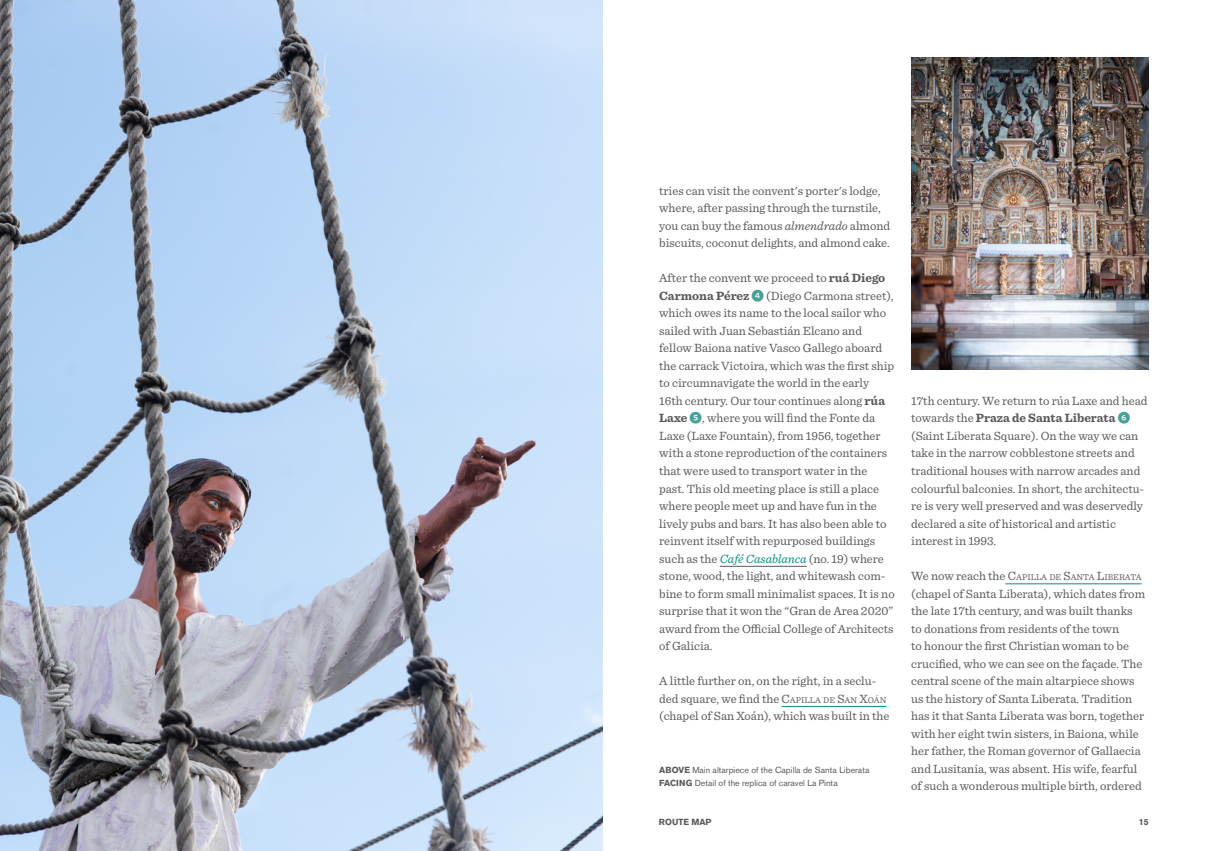
<style>
.page{position:relative;width:1205px;height:851px;background:#fff}
.page>*{position:absolute;margin:0;border:0;box-sizing:border-box;transform-origin:0 0}
.t1{font:12.5px/17.5px "Sentinel";color:#58595b}
.t2{font:8.75px/13.8px "Akzidenz Grotesk BE";color:#58595b}
.t3{font:8.75px "Sentinel";color:#58595b}
.t4{font:700 8.75px "Akzidenz Grotesk BE";color:#58595b}
.s1{font-style:italic}
.s2{font-weight:700}
.s3{font-family:"Whitney Index Black Round Bd";color:#45a096}
.s4{font-style:italic;color:#009184}
.s5{font-style:inherit}
.s6{font-size:8.75px}
.s7{font-size:12.5px}
</style>
<div class="page">
<img style="left:911px;top:57px;width:237px;height:313px">
<hr style="left:1005px;top:583px;width:136px;height:1px;background:#009184">
<hr style="left:720px;top:566px;width:87px;height:1px;background:#58595b">
<hr style="left:781px;top:706px;width:105px;height:1px;background:#009184">
<img style="left:0;top:0;width:602px;height:850px">
<p class="t1" style="left:659px;top:181px;width:232px">tries can visit the convent's porter's lodge, where, after passing through the turnstile, you can buy the famous <span class="s1">almendrado</span> almond biscuits, coconut delights, and almond cake.</p>
<p class="t1" style="left:659px;top:268px;width:237px">After the convent we proceed to <span class="s2">ruá Diego Carmona Pérez</span> <span class="s3">4</span> (Diego Carmona street), which owes its name to the local sailor who sailed with Juan Sebastián Elcano and fellow Baiona native Vasco Gallego aboard the carrack Victoira, which was the first ship to circumnavigate the world in the early 16th century. Our tour continues along <span class="s2">rúa Laxe</span> <span class="s3">5</span>, where you will find the Fonte da Laxe (Laxe Fountain), from 1956, together with a stone reproduction of the containers that were used to transport water in the past. This old meeting place is still a place where people meet up and have fun in the lively pubs and bars. It has also been able to reinvent itself with repurposed buildings such as the <span class="s4">Café Casablanca</span> (no. 19) where stone, wood, the light, and whitewash com&shy;bine to form small minimalist spaces. It is no surprise that it won the “Gran de Area 2020” award from the Official College of Architects of Galicia.</p>
<p class="t1" style="left:659px;top:671px;width:232px">A little further on, on the right, in a seclu&shy;ded square, we find the <span class="s5">C</span><span class="s6">APILLA DE</span> <span class="s5">S</span><span class="s6">AN</span> <span class="s5">X</span><span class="s6">OÁN </span>(chapel of San Xoán), which was built in the</p>
<p class="t2" style="left:659px;top:762px;width:212px"><span class="s2">ABOVE</span> Main altarpiece of the Capilla de Santa Liberata<br><span class="s2">FACING</span> Detail of the replica of caravel La Pinta</p>
<p class="t1" style="left:911px;top:391px;width:238px">17th century. We return to rúa Laxe and head towards the <span class="s2">Praza de Santa Liberata</span> <span class="s3">6 </span>(Saint Liberata Square). On the way we can take in the narrow cobblestone streets and traditional houses with narrow arcades and colourful balconies. In short, the architectu&shy;re is very well preserved and was deservedly declared a site of historical and artistic interest in 1993.</p>
<p class="t3" style="left:911px;top:570px;width:232px"><span class="s7">We now reach the</span> <span class="s7">C</span>APILLA DE <span class="s7">S</span>ANTA <span class="s7">L</span>IBERATA</p>
<p class="t1" style="left:911px;top:583px;width:235px">(chapel of Santa Liberata), which dates from the late 17th century, and was built thanks to donations from residents of the town<br>to honour the first Christian woman to be crucified, who we can see on the façade. The central scene of the main altarpiece shows us the history of Santa Liberata. Tradition has it that Santa Liberata was born, together with her eight twin sisters, in Baiona, while her father, the Roman governor of Gallaecia and Lusitania, was absent. His wife, fearful of such a wonderous multiple birth, ordered</p>
<p class="t4" style="left:659px;top:817px;width:54px">ROUTE MAP</p>
<p class="t4" style="left:1139px;top:817px;width:11px">15</p>
</div>
